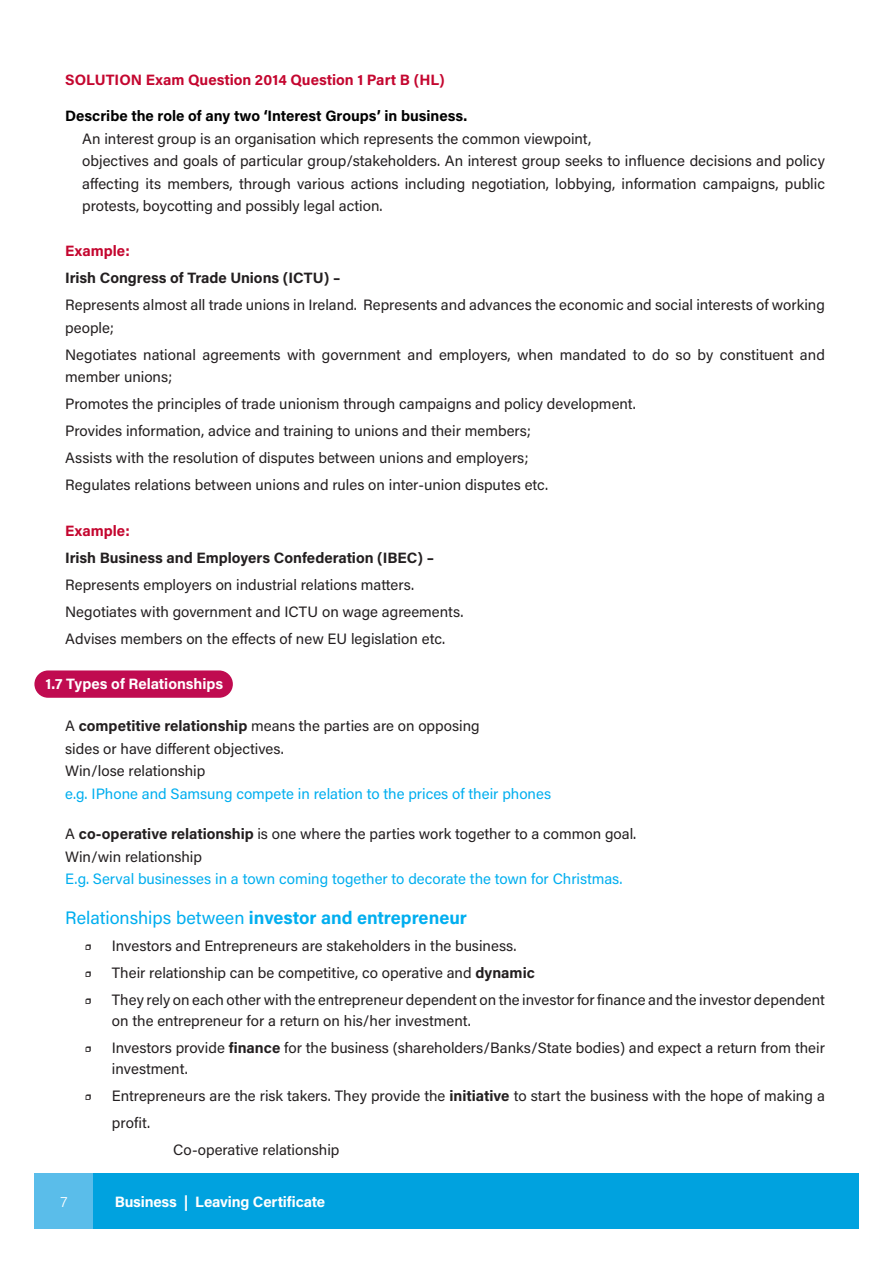
<style>
.page{position:relative;width:893px;height:1263px;background:#fff}
.page>*{position:absolute;margin:0;border:0;box-sizing:border-box;transform-origin:0 0}
.t1{font:700 18px "Acumin Pro";color:#00aeef}
.t2{font:15px/22.5px "Acumin Pro";color:#231f20}
.t3{font:15px "Acumin Pro";color:#00aeef}
.t4{font:700 15px "Acumin Pro";color:#231f20}
.t5{font:700 15px "Acumin Pro";color:#c4062f}
.t6{font:700 15px "Acumin Pro";letter-spacing:-.01em;color:#fff}
.t7{font:700 15px "Acumin Pro";color:#000}
.t8{font:300 15px "Acumin Pro";color:#fff}
.s1{font-weight:700}
.s2{font-weight:400}
</style>
<div class="page">
<div style="left:34px;top:1174px;width:67px;height:55px;background:#5abdea"></div>
<div style="left:94px;top:1174px;width:765px;height:55px;background:#00a2df"></div>
<div style="left:34px;top:670px;width:199px;height:28px;background:#c00b50;border-radius:14px"></div>
<p class="t5" style="left:65px;top:70px;width:381px">SOLUTION Exam Question 2014 Question 1 Part B (HL)</p>
<p class="t7" style="left:65px;top:106px;width:404px">Describe the role of any two ‘Interest Groups’ in business.</p>
<p class="t2" style="left:82px;top:127px;width:511px">An interest group is an organisation which represents the common viewpoint,</p>
<p class="t2" style="left:82px;top:149px;width:744px;text-align:justify">objectives and goals of particular group/stakeholders. An interest group seeks to influence decisions and policy affecting its members, through various actions including negotiation, lobbying, information campaigns, public protests, boycotting and possibly legal action.</p>
<p class="t5" style="left:65px;top:241px;width:66px">Example:</p>
<p class="t4" style="left:65px;top:268px;width:277px">Irish Congress of Trade Unions (ICTU) –</p>
<p class="t2" style="left:65px;top:293px;width:761px">Represents almost all trade unions in Ireland. Represents and advances the economic and social interests of working people;</p>
<p class="t2" style="left:65px;top:343px;width:761px">Negotiates national agreements with government and employers, when mandated to do so by constituent and member unions;</p>
<p class="t2" style="left:65px;top:392px;width:572px">Promotes the principles of trade unionism through campaigns and policy development.</p>
<p class="t2" style="left:65px;top:419px;width:467px">Provides information, advice and training to unions and their members;</p>
<p class="t2" style="left:65px;top:446px;width:465px">Assists with the resolution of disputes between unions and employers;</p>
<p class="t2" style="left:65px;top:473px;width:484px">Regulates relations between unions and rules on inter-union disputes etc.</p>
<p class="t5" style="left:65px;top:520px;width:66px">Example:</p>
<p class="t4" style="left:65px;top:547px;width:370px">Irish Business and Employers Confederation (IBEC) –</p>
<p class="t2" style="left:65px;top:572px;width:350px">Represents employers on industrial relations matters.</p>
<p class="t2" style="left:65px;top:599px;width:400px">Negotiates with government and ICTU on wage agreements.</p>
<p class="t2" style="left:65px;top:626px;width:381px">Advises members on the effects of new EU legislation etc.</p>
<p class="t6" style="left:46px;top:673px;width:179px">1.7 Types of Relationships</p>
<p class="t2" style="left:65px;top:714px;width:416px">A <span class="s1">competitive relationship</span> means the parties are on opposing</p>
<p class="t2" style="left:65px;top:737px;width:220px">sides or have different objectives.</p>
<p class="t2" style="left:65px;top:759px;width:142px">Win/lose relationship</p>
<p class="t3" style="left:65px;top:783px;width:487px">e.g. IPhone and Samsung compete in relation to the prices of their phones</p>
<p class="t2" style="left:65px;top:822px;width:572px">A <span class="s1">co-operative relationship</span> is one where the parties work together to a common goal.</p>
<p class="t2" style="left:65px;top:845px;width:138px">Win/win relationship</p>
<p class="t3" style="left:65px;top:869px;width:559px">E.g. Serval businesses in a town coming together to decorate the town for Christmas.</p>
<p class="t1" style="left:65px;top:905px;width:403px"><span class="s2">Relationships between</span> investor and entrepreneur</p>
<p class="t2" style="left:85px;top:934px;width:9px">❒</p>
<p class="t2" style="left:112px;top:934px;width:406px">Investors and Entrepreneurs are stakeholders in the business.</p>
<p class="t2" style="left:85px;top:961px;width:9px">❒</p>
<p class="t2" style="left:112px;top:961px;width:424px">Their relationship can be competitive, co operative and <span class="s1">dynamic</span></p>
<p class="t2" style="left:85px;top:988px;width:9px">❒</p>
<p class="t2" style="left:112px;top:988px;width:714px;line-height:21px">They rely on each other with the entrepreneur dependent on the investor for finance and the investor dependent on the entrepreneur for a return on his/her investment.</p>
<p class="t2" style="left:85px;top:1036px;width:9px">❒</p>
<p class="t2" style="left:112px;top:1036px;width:714px;line-height:21px">Investors provide <span class="s1">finance</span> for the business (shareholders/Banks/State bodies) and expect a return from their investment.</p>
<p class="t2" style="left:85px;top:1084px;width:9px">❒</p>
<p class="t2" style="left:112px;top:1081px;width:714px;line-height:27px">Entrepreneurs are the risk takers. They provide the <span class="s1">initiative</span> to start the business with the hope of making a profit.</p>
<p class="t2" style="left:173px;top:1138px;width:168px">Co-operative relationship</p>
<p class="t8" style="left:60px;top:1192px;width:9px">7</p>
<p class="t6" style="left:115px;top:1191px;width:212px">Business | Leaving Certificate</p>
</div>
